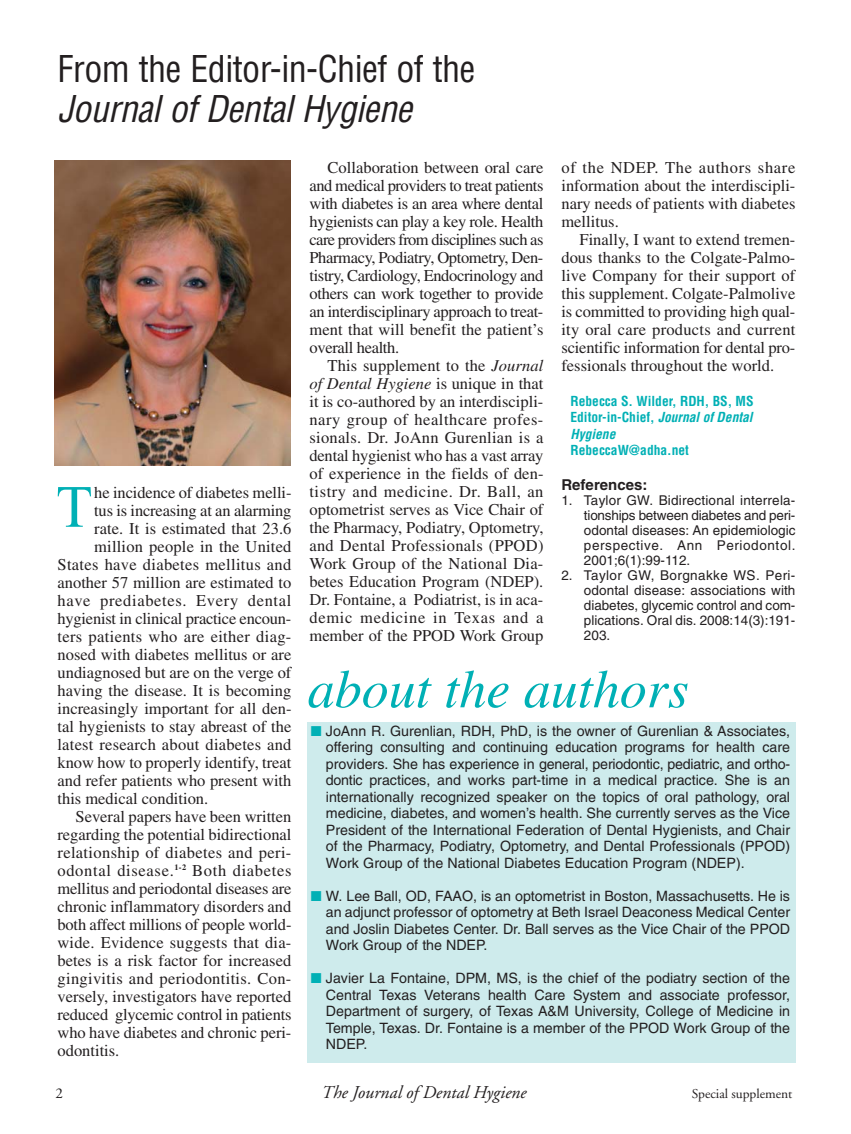
<style>
.page{position:relative;width:851px;height:1134px;background:#fff}
.page>*{position:absolute;margin:0;border:0;box-sizing:border-box;transform-origin:0 0}
.t1{font:60px "Times New Roman";color:#00b0b5}
.t2{font:italic 54px "Times";color:#00b0b5}
.t3{font:condensed 36px "Helvetica";letter-spacing:-.015em;color:#231f20}
.t4{font:italic condensed 36px "Helvetica";color:#231f20}
.t5{font:italic 18px "Adobe Garamond";color:#231f20}
.t6{font:16.5px/18px "Times";color:#231f20;text-align:justify}
.t7{font:16.5px "Times";letter-spacing:.02em;color:#231f20}
.t8{font:16.5px "Times";letter-spacing:.04em;color:#231f20}
.t9{font:700 15px "Helvetica";color:#231f20}
.t10{font:15px "Adobe Garamond";color:#231f20}
.t11{font:14.25px/16.5px "Helvetica";color:#231f20;text-align:justify}
.t12{font:13.5px/15px "Helvetica";color:#231f20;text-align:justify}
.t13{font:700 condensed 13.5px/16.5px "Helvetica";color:#00b0b5}
.t14{font:13.5px "Adobe Garamond";color:#231f20}
.s1{font-style:italic}
.s2{color:#00b0b5}
</style>
<div class="page">
<img style="left:54px;top:161px;width:236px;height:304px">
<div style="left:308px;top:722px;width:488px;height:341px;background:#ceebec"></div>
<h3 class="t3" style="left:57px;top:55px;width:419px">From the Editor-in-Chief of the</h3>
<h3 class="t4" style="left:57px;top:94px;width:363px">JournalofDentalHygiene</h3>
<p class="t6" style="left:94px;top:485px;width:199px">he incidence of diabetes melli-</p>
<p class="t6" style="left:94px;top:503px;width:199px">tus is increasing at an alarming</p>
<p class="t6" style="left:94px;top:521px;width:199px">rate. It is estimated that 23.6</p>
<p class="t6" style="left:94px;top:539px;width:199px">million people in the United</p>
<p class="t7" style="left:57px;top:558px;width:235px">States have diabetes mellitus and</p>
<p class="t6" style="left:57px;top:575px;width:235px">another 57 million are estimated to</p>
<p class="t8" style="left:57px;top:594px;width:235px">have prediabetes. Every dental</p>
<p class="t6" style="left:57px;top:611px;width:235px">hygienist in clinical practice encoun-</p>
<p class="t7" style="left:57px;top:630px;width:235px">ters patients who are either diag-</p>
<p class="t6" style="left:57px;top:647px;width:235px">nosed with diabetes mellitus or are</p>
<p class="t6" style="left:57px;top:665px;width:235px">undiagnosed but are on the verge of</p>
<p class="t6" style="left:57px;top:683px;width:235px">having the disease. It is becoming</p>
<p class="t6" style="left:57px;top:701px;width:235px">increasingly important for all den-</p>
<p class="t6" style="left:57px;top:719px;width:235px">tal hygienists to stay abreast of the</p>
<p class="t6" style="left:57px;top:737px;width:235px">latest research about diabetes and</p>
<p class="t6" style="left:57px;top:755px;width:235px">know how to properly identify, treat</p>
<p class="t6" style="left:57px;top:773px;width:235px">and refer patients who present with</p>
<p class="t6" style="left:57px;top:791px;width:152px">this medical condition.</p>
<p class="t6" style="left:75px;top:809px;width:217px">Several papers have been written</p>
<p class="t6" style="left:57px;top:827px;width:235px">regarding the potential bidirectional</p>
<p class="t7" style="left:57px;top:846px;width:235px">relationship of diabetes and peri-</p>
<p class="t8" style="left:57px;top:864px;width:235px">odontal disease.<sup>1-2</sup> Both diabetes</p>
<p class="t6" style="left:57px;top:881px;width:235px">mellitus and periodontal diseases are</p>
<p class="t6" style="left:57px;top:899px;width:235px">chronic inflammatory disorders and</p>
<p class="t6" style="left:57px;top:917px;width:235px">both affect millions of people world-</p>
<p class="t6" style="left:57px;top:935px;width:235px">wide. Evidence suggests that dia-</p>
<p class="t6" style="left:57px;top:953px;width:235px">betes is a risk factor for increased</p>
<p class="t7" style="left:57px;top:972px;width:235px">gingivitis and periodontitis. Con-</p>
<p class="t6" style="left:57px;top:989px;width:235px">versely, investigators have reported</p>
<p class="t6" style="left:57px;top:1007px;width:235px">reduced glycemic control in patients</p>
<p class="t6" style="left:57px;top:1025px;width:235px">who have diabetes and chronic peri-</p>
<p class="t6" style="left:57px;top:1043px;width:63px">odontitis.</p>
<h1 class="t1" style="left:56px;top:484px;width:38px">T</h1>
<p class="t6" style="left:309px;top:161px;width:235px;text-indent:18px">Collaboration between oral care and medical providers to treat patients with diabetes is an area where dental hygienists can play a key role. Health care providers from disciplines such as Pharmacy, Podiatry, Optometry, Den&shy;tistry, Cardiology, Endocrinology and others can work together to provide an interdisciplinary approach to treat&shy;ment that will benefit the patient’s overall health.</p>
<p class="t6" style="left:309px;top:359px;width:235px;text-indent:18px">This supplement to the <span class="s1">Journal of Dental Hygiene</span> is unique in that it is co-authored by an interdiscipli&shy;nary group of healthcare profes&shy;sionals. Dr. JoAnn Gurenlian is a dental hygienist who has a vast array of experience in the fields of den&shy;tistry and medicine. Dr. Ball, an optometrist serves as Vice Chair of the Pharmacy, Podiatry, Optometry, and Dental Professionals (PPOD)<br>Work Group of the National Dia&shy;betes Education Program (NDEP).<br>Dr. Fontaine, a Podiatrist, is in aca&shy;demic medicine in Texas and a member of the PPOD Work Group</p>
<p class="t6" style="left:561px;top:161px;width:235px">of the NDEP. The authors share information about the interdiscipli&shy;nary needs of patients with diabetes mellitus.</p>
<p class="t6" style="left:561px;top:233px;width:235px;text-indent:18px">Finally, I want to extend tremen&shy;dous thanks to the Colgate-Palmo&shy;live Company for their support of this supplement. Colgate-Palmolive is committed to providing high qual&shy;ity oral care products and current scientific information for dental pro&shy;fessionals throughout the world.</p>
<p class="t13" style="left:570px;top:394px;width:186px">Rebecca S. Wilder, RDH, BS, MS<br>Editor-in-Chief, <span class="s1">JournalofDental<br>Hygiene</span></p>
<p class="t13" style="left:570px;top:443px;width:120px">RebeccaW@adha.net</p>
<p class="t9" style="left:561px;top:479px;width:87px">References:</p>
<p class="t12" style="left:584px;top:494px;width:213px;text-indent:-23px">1. Taylor GW. Bidirectional interrela&shy;tionships between diabetes and peri&shy;odontal diseases: An epidemiologic perspective. Ann Periodontol.<br>2001;6(1):99-112.</p>
<p class="t12" style="left:584px;top:569px;width:213px;text-indent:-23px">2. Taylor GW, Borgnakke WS. Peri&shy;odontal disease: associations with diabetes, glycemic control and com&shy;plications. Oral dis. 2008:14(3):191- 203.</p>
<h2 class="t2" style="left:308px;top:670px;width:382px">about the authors</h2>
<p class="t11" style="left:326px;top:724px;width:466px;text-indent:-15px"><span class="s2">■</span> JoAnn R. Gurenlian, RDH, PhD, is the owner of Gurenlian &amp; Associates, offering consulting and continuing education programs for health care providers. She has experience in general, periodontic, pediatric, and ortho&shy;dontic practices, and works part-time in a medical practice. She is an internationally recognized speaker on the topics of oral pathology, oral medicine, diabetes, and women’s health. She currently serves as the Vice President of the International Federation of Dental Hygienists, and Chair of the Pharmacy, Podiatry, Optometry, and Dental Professionals (PPOD)<br>Work Group of the National Diabetes Education Program (NDEP).</p>
<p class="t11" style="left:326px;top:889px;width:465px;text-indent:-15px"><span class="s2">■</span> W. Lee Ball, OD, FAAO, is an optometrist in Boston, Massachusetts. He is an adjunct professor of optometry at Beth Israel Deaconess Medical Center and Joslin Diabetes Center. Dr. Ball serves as the Vice Chair of the PPOD Work Group of the NDEP.</p>
<p class="t11" style="left:326px;top:971px;width:466px;text-indent:-15px"><span class="s2">■</span> Javier La Fontaine, DPM, MS, is the chief of the podiatry section of the Central Texas Veterans health Care System and associate professor, Department of surgery, of Texas A&amp;M University, College of Medicine in Temple, Texas. Dr. Fontaine is a member of the PPOD Work Group of the NDEP.</p>
<p class="t10" style="left:56px;top:1087px;width:9px">2</p>
<p class="t5" style="left:321px;top:1085px;width:206px">The Journal of Dental Hygiene</p>
<p class="t14" style="left:692px;top:1088px;width:102px">Special supplement</p>
</div>
